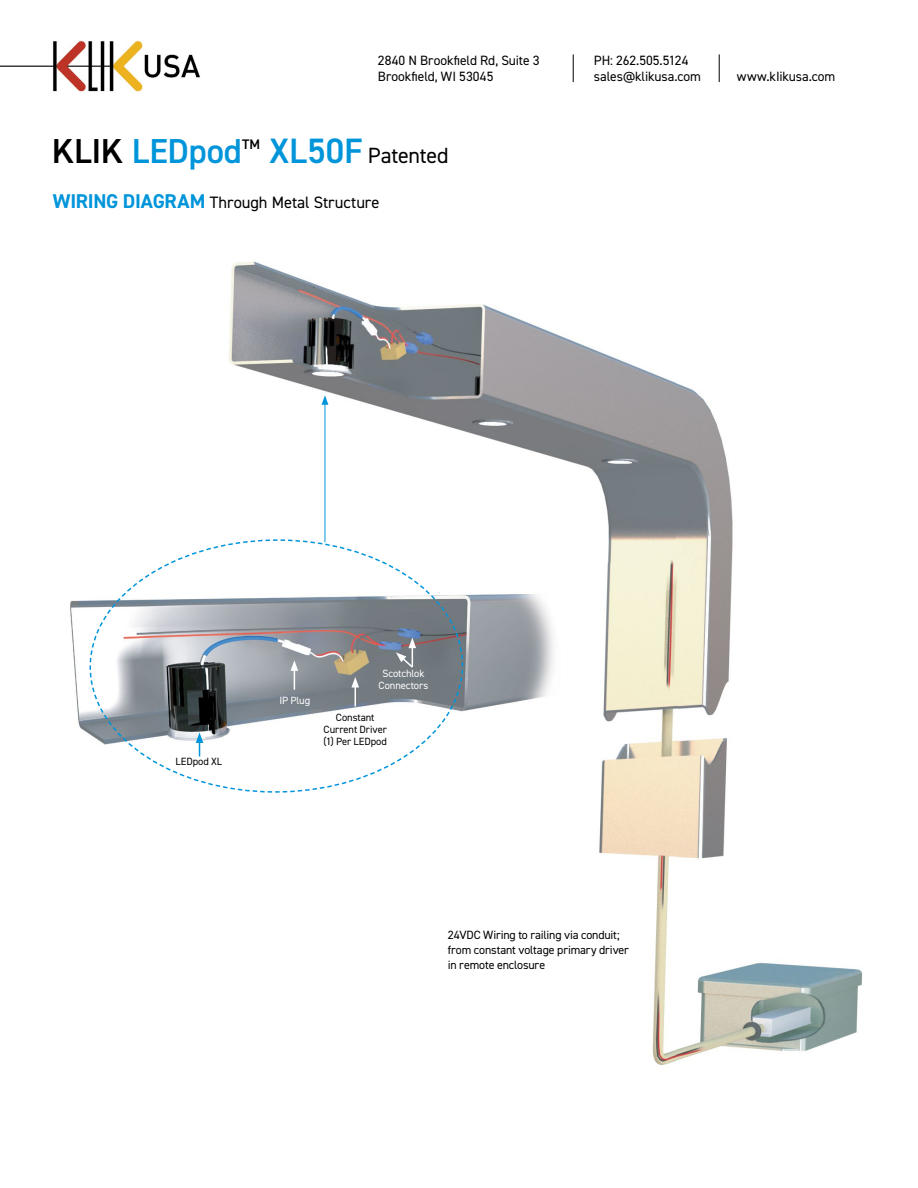
<style>
.page{position:relative;width:918px;height:1188px;background:#fff}
.page>*{position:absolute;margin:0;border:0;box-sizing:border-box;transform-origin:0 0}
.t1{font:600 34.65px "DIN2014";letter-spacing:-.005em;color:#0095da}
.t2{font:22.05px "DIN2014";letter-spacing:-.015em;color:#000}
.t3{font:16.5px "DIN2014";letter-spacing:-.005em;color:#000}
.t4{font:600 13.95px "DIN2014";color:#000}
.t5{font:13.5px/16.2px "DIN2014";letter-spacing:-.005em;color:#000}
.t6{font:12px/15px "DIN2014";letter-spacing:-.01em;color:#000}
.t7{font:10.5px/12px "DIN2014";color:#000;text-align:center}
.t8{font:10.5px/12px "DIN2014";letter-spacing:-.005em;color:#fff;text-align:center}
.s1{color:#000}
.s2{font-weight:600;font-size:35.4px;color:#0095da}
.s3{font-weight:700;font-size:19.95px;color:#0095da}
</style>
<div class="page">
<svg style="left:573px;top:54px;width:1px;height:28px"></svg>
<svg style="left:719px;top:54px;width:1px;height:28px"></svg>
<img style="left:0;top:40px;width:200px;height:52px">
<img style="left:229px;top:261px;width:448px;height:302px">
<img style="left:677px;top:383px;width:185px;height:677px">
<img style="left:599px;top:563px;width:79px;height:503px">
<img style="left:70px;top:541px;width:491px;height:193px">
<hr style="left:325px;top:402px;width:1px;height:140px;background:#0095da">
<svg style="left:322px;top:395px;width:6px;height:10px"></svg>
<svg style="left:89px;top:539px;width:375px;height:254px"></svg>
<p class="t5" style="left:378px;top:52px;width:163px">2840 N Brookfield Rd, Suite 3<br>Brookfield, WI 53045</p>
<p class="t5" style="left:594px;top:52px;width:109px">PH: 262.505.5124 sales@klikusa.com</p>
<h1 class="t1" style="left:52px;top:128px;width:192px"><span class="s1">KLIK</span> LEDpod</h1>
<p class="t4" style="left:242px;top:135px;width:20px">TM</p>
<h2 class="t2" style="left:269px;top:142px;width:181px"><span class="s2">XL50F</span> Patented</h2>
<p class="t3" style="left:53px;top:192px;width:328px"><span class="s3">WIRING DIAGRAM</span> Through Metal Structure</p>
<p class="t5" style="left:737px;top:68px;width:100px">www.kIikusa.com</p>
<p class="t7" style="left:175px;top:755px;width:48px">LEDpod XL</p>
<p class="t8" style="left:279px;top:694px;width:32px">IP Plug</p>
<p class="t8" style="left:379px;top:667px;width:51px">Scotchlok<br>Connectors</p>
<p class="t7" style="left:324px;top:711px;width:65px">Constant<br>Current Driver (1) Per LEDpod</p>
<p class="t6" style="left:448px;top:927px;width:183px">24VDC Wiring to railing via conduit; from constant voltage primary driver in remote enclosure</p>
</div>
